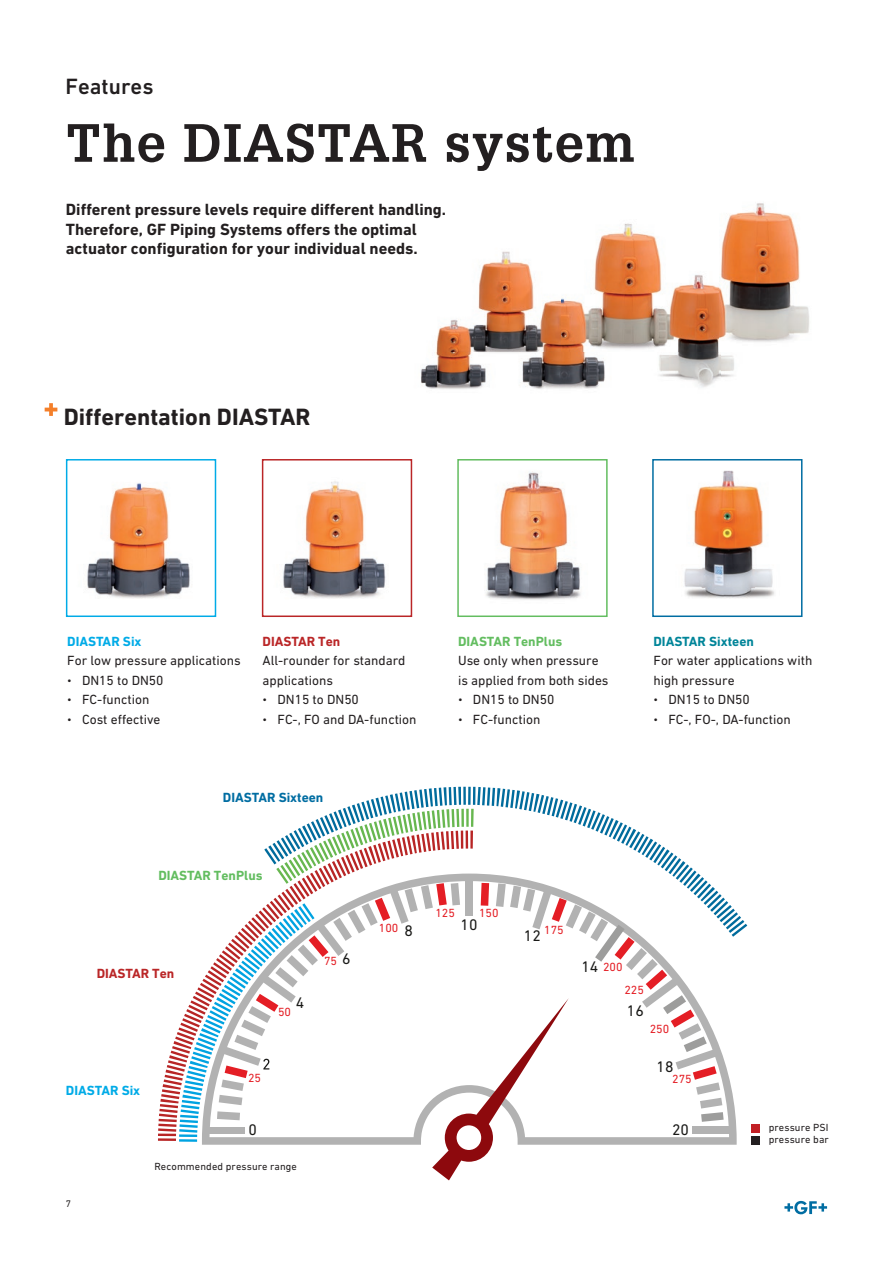
<style>
.page{position:relative;width:893px;height:1263px;background:#fff}
.page>*{position:absolute;margin:0;border:0;box-sizing:border-box;transform-origin:0 0}
.t1{font:700 52.5px "Glypha LT Pro";letter-spacing:.025em;color:#231f20}
.t2{font:700 24px "DIN Next W1 G";color:#231f20}
.t3{font:500 22.5px "DIN Next W1 G";color:#231f20}
.t4{font:700 16.5px/19.5px "DIN Next W1 G";color:#231f20}
.t5{font:15.6px "DIN Next W1 G";color:#1a1a18}
.t6{font:13.5px/19.5px "DIN Next W1 G";color:#231f20}
.t7{font:700 13.5px "DIN Next W1 G";color:#63bd60}
.t8{font:700 13.5px "DIN Next W1 G";color:#00abe7}
.t9{font:700 13.5px "DIN Next W1 G";color:#ba2627}
.t10{font:700 13.5px "DIN Next W1 G";color:#008599}
.t11{font:700 13.5px "DIN Next W1 G";color:#006da2}
.t12{font:12px "DIN Next W1 G";color:#e41e25}
.t13{font:10.5px/12px "DIN Next W1 G";letter-spacing:.01em;color:#231f20}
.t14{font:9.75px "DIN Next W1 G";color:#231f20}
.s1{font-size:10.5px}
</style>
<div class="page">
<div style="left:693px;top:1126px;width:40px;height:8px;background:#b2b2b2"></div>
<svg style="left:158px;top:959px;width:59px;height:186px"></svg>
<svg style="left:217px;top:928px;width:507px;height:252px"></svg>
<svg style="left:244px;top:786px;width:504px;height:171px"></svg>
<div style="left:751px;top:1124px;width:8px;height:8px;background:#c22025"></div>
<div style="left:751px;top:1136px;width:8px;height:8px;background:#231f20"></div>
<img style="left:421px;top:203px;width:388px;height:186px">
<img style="left:87px;top:483px;width:103px;height:116px">
<div style="left:66px;top:459px;width:150px;height:158px;border:2px solid #00abe7"></div>
<img style="left:283px;top:481px;width:103px;height:118px">
<div style="left:262px;top:459px;width:150px;height:158px;border:2px solid #ba2627"></div>
<img style="left:486px;top:471px;width:95px;height:129px">
<div style="left:457px;top:459px;width:151px;height:158px;border:2px solid #63bd60"></div>
<img style="left:684px;top:470px;width:91px;height:129px">
<div style="left:652px;top:459px;width:150px;height:158px;border:2px solid #006da2"></div>
<svg style="left:784px;top:1201px;width:43px;height:13px"></svg>
<svg style="left:45px;top:403px;width:12px;height:13px"></svg>
<h3 class="t3" style="left:66px;top:73px;width:90px">Features</h3>
<h1 class="t1" style="left:66px;top:111px;width:570px">The DIASTAR system</h1>
<p class="t4" style="left:66px;top:200px;width:382px">Different pressure levels require different handling.<br>Therefore, GF Piping Systems offers the optimal actuator configuration for your individual needs.</p>
<h2 class="t2" style="left:64px;top:403px;width:248px">Differentation DIASTAR</h2>
<p class="t8" style="left:67px;top:633px;width:76px">DIASTAR Six</p>
<p class="t6" style="left:67px;top:651px;width:175px">For low pressure applications</p>
<p class="t6" style="left:67px;top:670px;width:98px"><span class="s1">•</span> DN15 to DN50</p>
<p class="t6" style="left:67px;top:690px;width:84px"><span class="s1">•</span> FC-function</p>
<p class="t6" style="left:67px;top:709px;width:95px"><span class="s1">•</span> Cost effective</p>
<p class="t9" style="left:263px;top:633px;width:79px">DIASTAR Ten</p>
<p class="t6" style="left:263px;top:651px;width:144px">All-rounder for standard applications</p>
<p class="t6" style="left:263px;top:690px;width:98px"><span class="s1">•</span> DN15 to DN50</p>
<p class="t6" style="left:263px;top:709px;width:155px"><span class="s1">•</span> FC-, FO and DA-function</p>
<p class="t11" style="left:223px;top:789px;width:102px">DIASTAR Sixteen</p>
<p class="t7" style="left:458px;top:633px;width:106px">DIASTAR TenPlus</p>
<p class="t6" style="left:458px;top:651px;width:152px">Use only when pressure is applied from both sides</p>
<p class="t6" style="left:458px;top:690px;width:98px"><span class="s1">•</span> DN15 to DN50</p>
<p class="t6" style="left:458px;top:709px;width:84px"><span class="s1">•</span> FC-function</p>
<p class="t10" style="left:653px;top:633px;width:102px">DIASTAR Sixteen</p>
<p class="t6" style="left:653px;top:651px;width:160px">For water applications with high pressure</p>
<p class="t6" style="left:653px;top:690px;width:98px"><span class="s1">•</span> DN15 to DN50</p>
<p class="t6" style="left:653px;top:709px;width:139px"><span class="s1">•</span> FC-, FO-, DA-function</p>
<p class="t7" style="left:158px;top:868px;width:106px">DIASTAR TenPlus</p>
<p class="t9" style="left:97px;top:965px;width:79px">DIASTAR Ten</p>
<p class="t5" style="left:296px;top:994px;width:10px">4</p>
<p class="t12" style="left:278px;top:1005px;width:15px">50</p>
<p class="t5" style="left:342px;top:950px;width:10px">6</p>
<p class="t12" style="left:324px;top:954px;width:15px">75</p>
<p class="t8" style="left:66px;top:1083px;width:76px">DIASTAR Six</p>
<p class="t14" style="left:66px;top:1197px;width:7px">7</p>
<p class="t12" style="left:248px;top:1071px;width:15px">25</p>
<p class="t5" style="left:248px;top:1120px;width:10px">0</p>
<p class="t13" style="left:154px;top:1160px;width:144px">Recommended pressure range</p>
<p class="t12" style="left:379px;top:921px;width:21px">100</p>
<p class="t5" style="left:405px;top:922px;width:10px">8</p>
<p class="t12" style="left:435px;top:906px;width:21px">125</p>
<p class="t12" style="left:479px;top:906px;width:21px">150</p>
<p class="t5" style="left:461px;top:916px;width:18px">10</p>
<p class="t12" style="left:544px;top:923px;width:21px">175</p>
<p class="t5" style="left:524px;top:926px;width:18px">12</p>
<p class="t5" style="left:581px;top:958px;width:18px">14</p>
<p class="t12" style="left:603px;top:960px;width:21px">200</p>
<p class="t12" style="left:624px;top:983px;width:21px">225</p>
<p class="t5" style="left:627px;top:1001px;width:18px">16</p>
<p class="t12" style="left:650px;top:1022px;width:21px">250</p>
<p class="t5" style="left:656px;top:1057px;width:18px">18</p>
<p class="t12" style="left:672px;top:1072px;width:21px">275</p>
<p class="t5" style="left:672px;top:1120px;width:18px">20</p>
<p class="t13" style="left:769px;top:1121px;width:62px">pressure PSI pressure bar</p>
</div>
